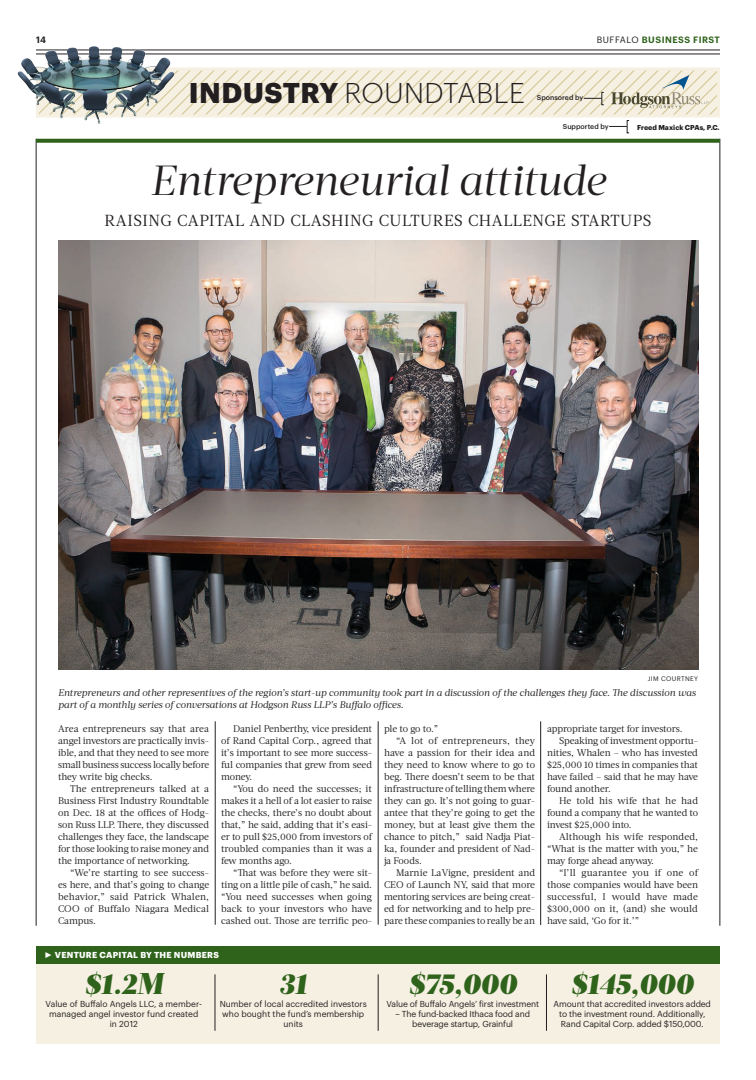
<style>
.page{position:relative;width:756px;height:1080px;background:#fff}
.page>*{position:absolute;margin:0;border:0;box-sizing:border-box;transform-origin:0 0}
.Headline_-_News__42{font:italic 42px "Acta Headline";letter-spacing:-.02em;color:#231f20}
.Number_-_Big{font:italic 900 30px "Acta Headline";letter-spacing:-.005em;color:#2f631b}
.t1{font:300 28px "Graphik";letter-spacing:.02em;color:#231f20}
.Headline_-_Deck__Cap{font:16px "Acta";letter-spacing:.03em;color:#231f20}
.Body_Copy_-_Serif__I{font:9.7px/12px "Acta";letter-spacing:-.005em;color:#231f20;text-align:justify}
.Photo_-_Caption__Wit{font:italic 9.7px/12px "Acta";letter-spacing:-.005em;color:#231f20}
.Body_Copy_-_Serif{font:9.7px/12px "Acta";letter-spacing:-.015em;color:#231f20;text-align:justify}
.t2{font:600 9px "Graphik";letter-spacing:.055em;color:#2f631b}
.t3{font:600 9px "Graphik";color:#231f20}
.Body_Copy_-_Sans_Ser{font:8.5px/10px "Graphik";letter-spacing:-.01em;color:#231f20;text-align:center}
.t4{font:700 8.5px "Graphik";letter-spacing:.03em;color:#fff}
.Body_Copy_-_Serif__R{font:500 7px "Graphik";letter-spacing:.005em;color:#231f20}
.Body_Copy_-_Serif__R-2{font:700 7px "Graphik";letter-spacing:.005em;color:#231f20}
.Photo_-_Caption__Wit-2{font:6.5px "Graphik";letter-spacing:.055em;color:#231f20}
.s1{font-weight:400;color:#231f20}
.s2{font-weight:700}
</style>
<div class="page">
<hr style="left:36px;top:50px;width:684px;height:1px;background:#231f20">
<hr style="left:36px;top:54px;width:684px;height:1px;background:#231f20">
<div style="left:36px;top:67px;width:684px;height:50px;border:3px solid #f5f0e2"></div>
<img style="left:17px;top:46px;width:160px;height:102px">
<hr style="left:36px;top:139px;width:1px;height:787px;background:#231f20">
<hr style="left:720px;top:139px;width:1px;height:787px;background:#231f20">
<img style="left:58px;top:240px;width:640px;height:430px">
<hr style="left:215px;top:721px;width:1px;height:204px;background:#231f20">
<hr style="left:378px;top:721px;width:1px;height:204px;background:#231f20">
<hr style="left:540px;top:721px;width:1px;height:204px;background:#231f20">
<svg style="left:36px;top:139px;width:684px;height:4px;fill:#2f631b"></svg>
<div style="left:36px;top:964px;width:684px;height:80px;background:#f5f0e2"></div>
<div style="left:36px;top:946px;width:684px;height:18px;background:#2f631b"></div>
<hr style="left:215px;top:974px;width:1px;height:57px;background:#231f20">
<hr style="left:378px;top:974px;width:1px;height:57px;background:#231f20">
<hr style="left:546px;top:974px;width:1px;height:57px;background:#231f20">
<svg style="left:38px;top:69px;width:680px;height:64px"></svg>
<p class="t3" style="left:36px;top:33px;width:11px">14</p>
<p class="t2" style="left:597px;top:33px;width:125px"><span class="s1">BUFFALO</span> BUSINESS FIRST</p>
<p class="t1" style="left:189px;top:72px;width:338px"><span class="s2">INDUSTRY</span> ROUNDTABLE</p>
<p class="Body_Copy_-_Serif__R" style="left:537px;top:93px;width:48px">Sponsored by</p>
<p class="Body_Copy_-_Serif__R" style="left:563px;top:121px;width:47px">Supported by</p>
<p class="Body_Copy_-_Serif__R-2" style="left:637px;top:122px;width:84px">Freed Maxick CPAs, P.C.</p>
<p class="Headline_-_News__42" style="left:150px;top:156px;width:457px">Entrepreneurial attitude</p>
<p class="Headline_-_Deck__Cap" style="left:105px;top:211px;width:548px">RAISING CAPITAL AND CLASHING CULTURES CHALLENGE STARTUPS</p>
<p class="Photo_-_Caption__Wit-2" style="left:648px;top:674px;width:52px">JIM COURTNEY</p>
<p class="Photo_-_Caption__Wit" style="left:58px;top:687px;width:639px">Entrepreneurs and other representives of the region’s start-up community took part in a discussion of the challenges they face. The discussion was part of a monthly series of conversations at Hodgson Russ LLP’s Buffalo offices.</p>
<p class="Body_Copy_-_Serif" style="left:58px;top:723px;width:153px">Area entrepreneurs say that area angel investors are practically invis&shy;ible, and that they need to see more small business success locally before they write big checks.</p>
<p class="Body_Copy_-_Serif__I" style="left:58px;top:783px;width:152px;text-indent:12px">The entrepreneurs talked at a Business First Industry Roundtable on Dec. 18 at the offices of Hodg&shy;son Russ LLP. There, they discussed challenges they face, the landscape for those looking to raise money and the importance of networking.</p>
<p class="Body_Copy_-_Serif__I" style="left:58px;top:867px;width:153px;text-indent:12px">“We’re starting to see success&shy;es here, and that’s going to change behavior,” said Patrick Whalen, COO of Buffalo Niagara Medical Campus.</p>
<p class="Body_Copy_-_Serif__I" style="left:221px;top:723px;width:152px;text-indent:12px">Daniel Penberthy, vice president of Rand Capital Corp., agreed that it’s important to see more success&shy;ful companies that grew from seed money.</p>
<p class="Body_Copy_-_Serif__I" style="left:221px;top:783px;width:153px;text-indent:12px">“You do need the successes; it makes it a hell of a lot easier to raise the checks, there’s no doubt about that,” he said, adding that it’s easi&shy;er to pull $25,000 from investors of troubled companies than it was a few months ago.</p>
<p class="Body_Copy_-_Serif__I" style="left:221px;top:867px;width:152px;text-indent:12px">“That was before they were sit&shy;ting on a little pile of cash,” he said. “You need successes when going back to your investors who have cashed out. Those are terrific peo-</p>
<p class="Body_Copy_-_Serif__I" style="left:384px;top:723px;width:56px">ple to go to.”</p>
<p class="Body_Copy_-_Serif__I" style="left:384px;top:735px;width:153px;text-indent:12px">“A lot of entrepreneurs, they have a passion for their idea and they need to know where to go to beg. There doesn’t seem to be that infrastructure of telling them where they can go. It’s not going to guar&shy;antee that they’re going to get the money, but at least give them the chance to pitch,” said Nadja Piat&shy;ka, founder and president of Nad&shy;ja Foods.</p>
<p class="Body_Copy_-_Serif__I" style="left:384px;top:867px;width:153px;text-indent:12px">Marnie LaVigne, president and CEO of Launch NY, said that more mentoring services are being creat&shy;ed for networking and to help pre&shy;pare these companies to really be an</p>
<p class="Body_Copy_-_Serif__I" style="left:547px;top:723px;width:137px">appropriate target for investors.</p>
<p class="Body_Copy_-_Serif__I" style="left:547px;top:735px;width:153px;text-indent:12px">Speaking of investment opportu&shy;nities, Whalen – who has invested $25,000 10 times in companies that have failed – said that he may have found another.</p>
<p class="Body_Copy_-_Serif__I" style="left:547px;top:795px;width:152px;text-indent:12px">He told his wife that he had found a company that he wanted to invest $25,000 into.</p>
<p class="Body_Copy_-_Serif__I" style="left:547px;top:831px;width:152px;text-indent:12px">Although his wife responded, “What is the matter with you,” he may forge ahead anyway.</p>
<p class="Body_Copy_-_Serif__I" style="left:547px;top:867px;width:153px;text-indent:12px">“I’ll guarantee you if one of those companies would have been successful, I would have made $300,000 on it, (and) she would have said, ‘Go for it.’”</p>
<p class="t4" style="left:55px;top:948px;width:165px">VENTURE CAPITAL BY THE NUMBERS</p>
<p class="Number_-_Big" style="left:85px;top:965px;width:79px">$1.2M</p>
<p class="Body_Copy_-_Sans_Ser" style="left:46px;top:998px;width:158px">Value of Buffalo Angels LLC, a member&shy;managed angel investor fund created in 2012</p>
<p class="Number_-_Big" style="left:279px;top:965px;width:29px">31</p>
<p class="Body_Copy_-_Sans_Ser" style="left:220px;top:998px;width:149px">Number of local accredited investors who bought the fund’s membership units</p>
<p class="Number_-_Big" style="left:409px;top:965px;width:109px">$75,000</p>
<p class="Body_Copy_-_Sans_Ser" style="left:386px;top:998px;width:154px">Value of Buffalo Angels’ first investment</p>
<p class="Body_Copy_-_Sans_Ser" style="left:395px;top:1008px;width:136px">– The fund-backed Ithaca food and beverage startup, Grainful</p>
<p class="Number_-_Big" style="left:571px;top:965px;width:124px">$145,000</p>
<p class="Body_Copy_-_Sans_Ser" style="left:554px;top:998px;width:159px">Amount that accredited investors added to the investment round. Additionally,<br>Rand Capital Corp. added $150,000.</p>
</div>
